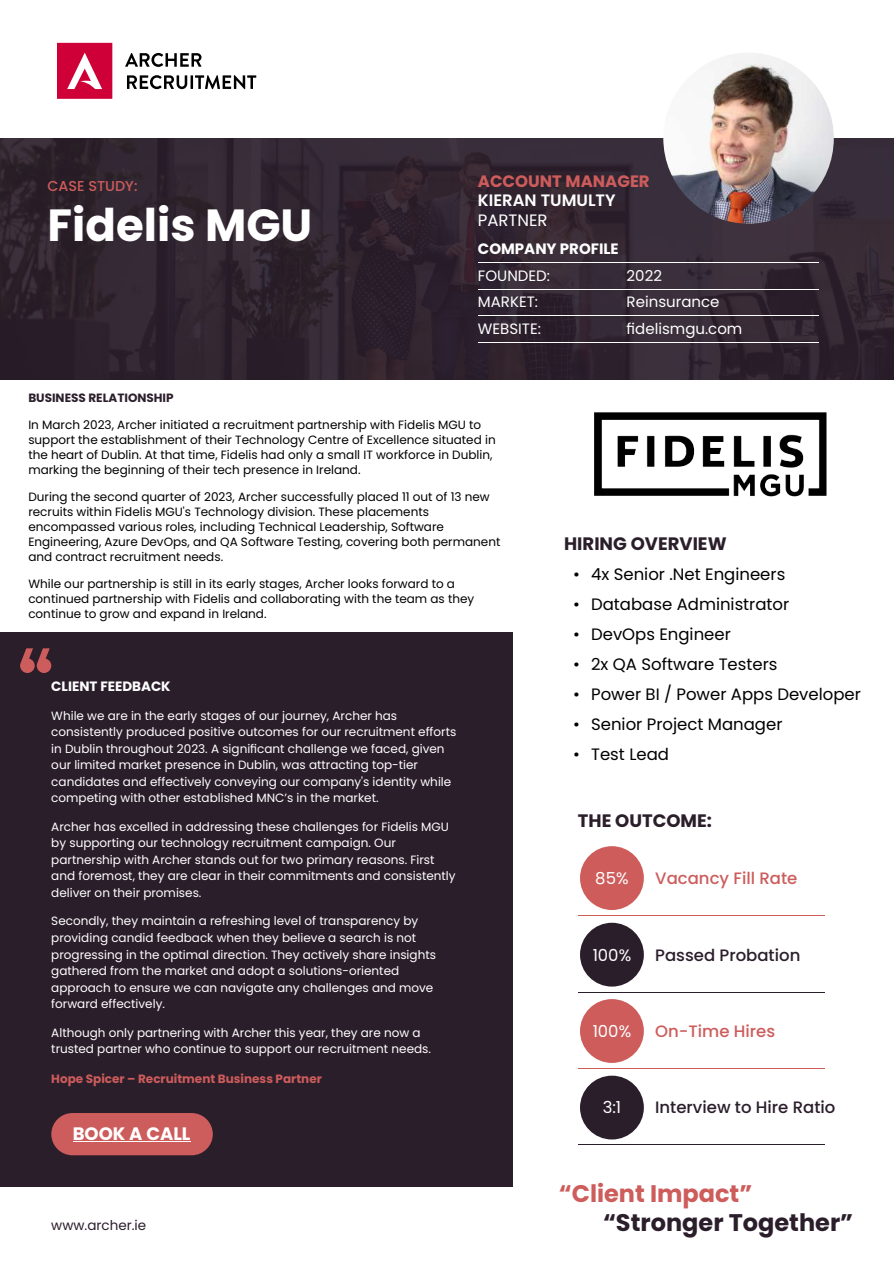
<style>
.page{position:relative;width:894px;height:1264px;background:#fff}
.page>*{position:absolute;margin:0;border:0;box-sizing:border-box;transform-origin:0 0}
.t1{font:700 45px "Poppins";color:#fff}
.t2{font:700 24px "Poppins";color:#2b1e2b}
.t3{font:700 24px "Poppins";color:#cd5c5b}
.t4{font:700 18px "Poppins";color:#2b1e2b}
.t5{font:700 18px "Poppins";color:#fff}
.t6{font:16.5px "Poppins";color:#000}
.t7{font:500 16.5px "Poppins";color:#2b1e2b}
.t8{font:500 16.5px "Poppins";color:#cd5c5c}
.t9{font:16.5px "Poppins";color:#fff}
.t10{font:700 16.5px "Poppins";color:#cd5c5c}
.t11{font:600 16.5px "Poppins";color:#fff}
.t12{font:15px/26.7px "Poppins";color:#fff}
.t13{font:700 15px "Poppins";color:#fff}
.t14{font:500 14.4px "Poppins";color:#cd5c5b}
.t15{font:700 13.5px "Poppins";color:#fff}
.t16{font:13.5px "Poppins";color:#2b1e2b}
.t17{font:12px/16.5px "Poppins";color:#fff}
.t18{font:12px/15px "Poppins";color:#000}
.t19{font:700 12px "Poppins";color:#cd5c5b}
.t20{font:700 12px "Poppins";color:#2b1e2b}
</style>
<div class="page">
<hr style="left:578px;top:992px;width:246px;height:1px;background:#2b1e2b">
<hr style="left:578px;top:1068px;width:246px;height:1px;background:#cd5c5b">
<hr style="left:578px;top:1144px;width:246px;height:1px;background:#2b1e2b">
<hr style="left:578px;top:915px;width:246px;height:1px;background:#cd5c5b">
<img style="left:594px;top:412px;width:233px;height:85px">
<div style="left:580px;top:846px;width:64px;height:64px;background:#cd5c5b;border-radius:50%"></div>
<div style="left:580px;top:922px;width:64px;height:64px;background:#2b1e2b;border-radius:50%"></div>
<div style="left:580px;top:999px;width:64px;height:64px;background:#cd5c5b;border-radius:50%"></div>
<div style="left:580px;top:1075px;width:64px;height:64px;background:#2b1e2b;border-radius:50%"></div>
<svg style="left:57px;top:43px;width:55px;height:56px"></svg>
<svg style="left:125px;top:53px;width:76px;height:14px"></svg>
<svg style="left:127px;top:75px;width:60px;height:14px"></svg>
<hr style="left:190px;top:75px;width:3px;height:14px;background:#000">
<svg style="left:195px;top:75px;width:61px;height:14px"></svg>
<div style="left:0;top:138px;width:893px;height:241px;background:#322631"></div>
<div style="left:0;top:632px;width:512px;height:554px;background:#2b1e2b"></div>
<div style="left:51px;top:1113px;width:162px;height:42px;background:#cd5c5c;border-radius:21px"></div>
<hr style="left:73px;top:1141px;width:117px;height:1px;background:#fff">
<svg style="left:20px;top:648px;width:31px;height:25px"></svg>
<hr style="left:478px;top:262px;width:340px;height:1px;background:#fff">
<hr style="left:478px;top:289px;width:340px;height:1px;background:#fff">
<hr style="left:478px;top:316px;width:340px;height:1px;background:#fff">
<hr style="left:478px;top:342px;width:340px;height:1px;background:#fff">
<img style="left:663px;top:53px;width:170px;height:171px;border-radius:50%">
<p class="t14" style="left:48px;top:176px;width:91px">CASE STUDY:</p>
<h1 class="t1" style="left:48px;top:194px;width:266px">Fidelis MGU</h1>
<h3 class="t10" style="left:478px;top:169px;width:173px">ACCOUNT MANAGER</h3>
<h3 class="t11" style="left:478px;top:189px;width:139px">KIERAN TUMULTY</h3>
<h3 class="t9" style="left:478px;top:208px;width:71px">PARTNER</h3>
<p class="t13" style="left:478px;top:239px;width:142px">COMPANY PROFILE</p>
<p class="t12" style="left:478px;top:262px;width:74px">FOUNDED:<br>MARKET:<br>WEBSITE:</p>
<p class="t12" style="left:626px;top:262px;width:117px">2022<br>Reinsurance fidelismgu.com</p>
<p class="t20" style="left:28px;top:389px;width:147px">BUSINESS RELATIONSHIP</p>
<p class="t18" style="left:28px;top:417px;width:469px">In March 2023, Archer initiated a recruitment partnership with Fidelis MGU to support the establishment of their Technology Centre of Excellence situated in the heart of Dublin. At that time, Fidelis had only a small IT workforce in Dublin, marking the beginning of their tech presence in Ireland.</p>
<p class="t18" style="left:28px;top:489px;width:473px">During the second quarter of 2023, Archer successfully placed 11 out of 13 new recruits within Fidelis MGU's Technology division. These placements encompassed various roles, including Technical Leadership, Software Engineering, Azure DevOps, and QA Software Testing, covering both permanent and contract recruitment needs.</p>
<p class="t18" style="left:28px;top:576px;width:447px">While our partnership is still in its early stages, Archer looks forward to a continued partnership with Fidelis and collaborating with the team as they continue to grow and expand in Ireland.</p>
<p class="t15" style="left:51px;top:677px;width:121px">CLIENT FEEDBACK</p>
<p class="t17" style="left:51px;top:707px;width:406px">While we are in the early stages of our journey, Archer has consistently produced positive outcomes for our recruitment efforts in Dublin throughout 2023. A significant challenge we faced, given our limited market presence in Dublin, was attracting top-tier candidates and effectively conveying our company's identity while competing with other established MNC’s in the market.</p>
<p class="t17" style="left:51px;top:818px;width:406px">Archer has excelled in addressing these challenges for Fidelis MGU by supporting our technology recruitment campaign. Our partnership with Archer stands out for two primary reasons. First and foremost, they are clear in their commitments and consistently deliver on their promises.</p>
<p class="t17" style="left:51px;top:913px;width:386px">Secondly, they maintain a refreshing level of transparency by providing candid feedback when they believe a search is not progressing in the optimal direction. They actively share insights gathered from the market and adopt a solutions-oriented approach to ensure we can navigate any challenges and move forward effectively.</p>
<p class="t17" style="left:51px;top:1024px;width:381px">Although only partnering with Archer this year, they are now a trusted partner who continue to support our recruitment needs.</p>
<p class="t19" style="left:51px;top:1070px;width:272px">Hope Spicer – Recruitment Business Partner</p>
<h3 class="t5" style="left:73px;top:1121px;width:119px">BOOK A CALL</h3>
<p class="t16" style="left:51px;top:1216px;width:96px">www.archer.ie</p>
<h3 class="t4" style="left:564px;top:531px;width:164px">HIRING OVERVIEW</h3>
<h3 class="t6" style="left:573px;top:562px;width:214px">• 4x Senior .Net Engineers</h3>
<h3 class="t6" style="left:573px;top:592px;width:218px">• Database Administrator</h3>
<h3 class="t6" style="left:573px;top:622px;width:159px">• DevOps Engineer</h3>
<h3 class="t6" style="left:573px;top:652px;width:206px">• 2x QA Software Testers</h3>
<h3 class="t6" style="left:573px;top:682px;width:289px">• Power BI / Power Apps Developer</h3>
<h3 class="t6" style="left:573px;top:712px;width:211px">• Senior Project Manager</h3>
<h3 class="t6" style="left:573px;top:742px;width:97px">• Test Lead</h3>
<h3 class="t4" style="left:578px;top:808px;width:136px">THE OUTCOME:</h3>
<h3 class="t9" style="left:595px;top:866px;width:35px">85%</h3>
<h3 class="t9" style="left:592px;top:943px;width:40px">100%</h3>
<h3 class="t8" style="left:655px;top:866px;width:144px">Vacancy Fill Rate</h3>
<h3 class="t7" style="left:655px;top:943px;width:147px">Passed Probation</h3>
<h3 class="t9" style="left:592px;top:1019px;width:40px">100%</h3>
<h3 class="t8" style="left:655px;top:1019px;width:121px">On-Time Hires</h3>
<h3 class="t9" style="left:602px;top:1096px;width:20px">3:1</h3>
<h3 class="t7" style="left:655px;top:1096px;width:182px">Interview to Hire Ratio</h3>
<h2 class="t3" style="left:558px;top:1176px;width:195px">“Client Impact”</h2>
<h2 class="t2" style="left:603px;top:1206px;width:252px">“Stronger Together”</h2>
</div>
